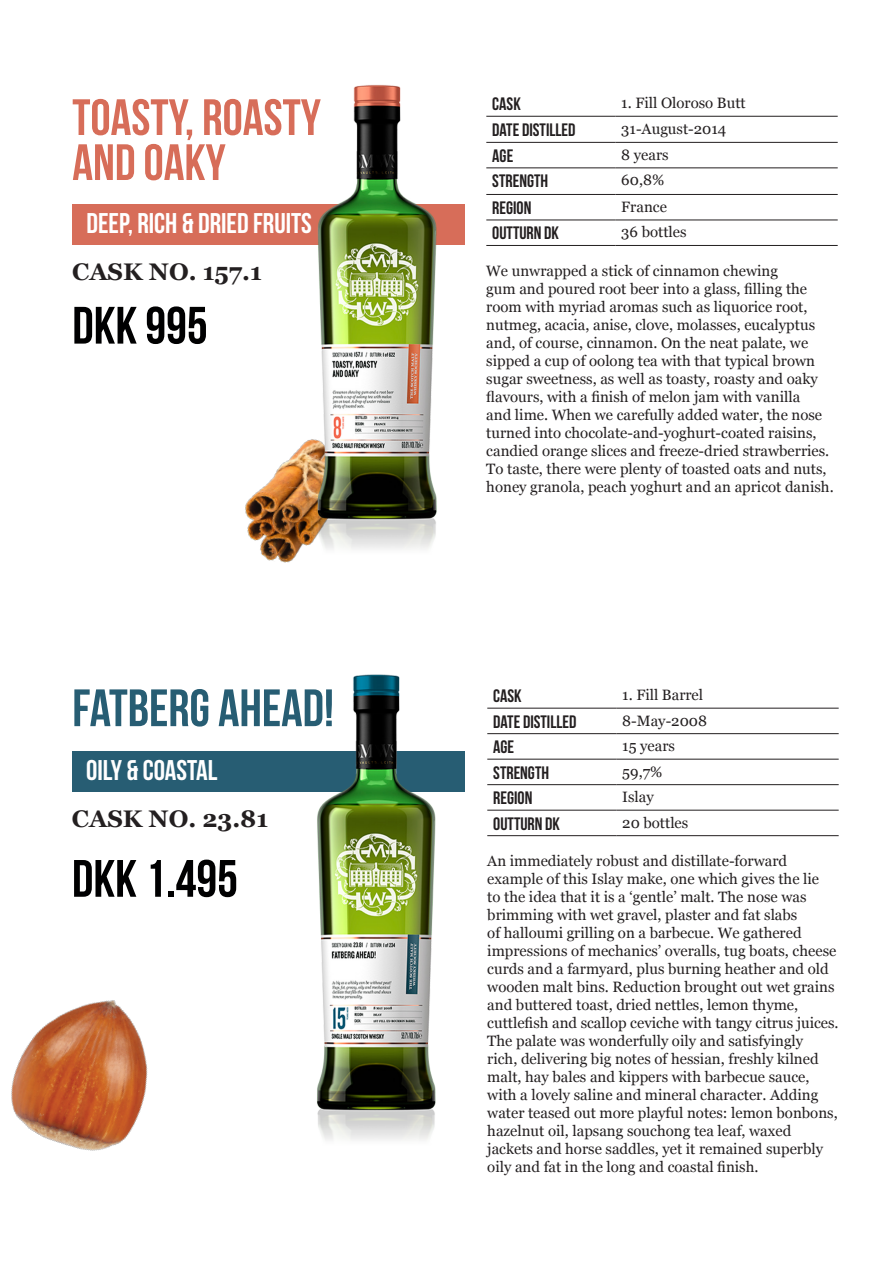
<style>
.page{position:relative;width:893px;height:1263px;background:#fff}
.page>*{position:absolute;margin:0;border:0;box-sizing:border-box;transform-origin:0 0}
.t1{font:700 52.5px "Bebas Neue";color:#000001}
.t2{font:700 52.5px "Bebas Neue";color:#275d73}
.t3{font:700 51px/45px "Bebas Neue";color:#d76d59}
.t4{font:700 28.5px "Bebas Neue";color:#fff}
.t5{font:700 24px "Georgia";color:#231f20}
.t6{font:700 18px "Bebas Neue";color:#231f20}
.t7{font:15px/18px "Georgia";color:#231f20}
</style>
<div class="page">
<img style="left:245px;top:439px;width:68px;height:124px">
<div style="left:72px;top:204px;width:393px;height:40px;background:#d76d59"></div>
<img style="left:313px;top:84px;width:127px;height:465px">
<hr style="left:486px;top:116px;width:129px;height:1px;background:#231f20">
<hr style="left:615px;top:116px;width:223px;height:1px;background:#231f20">
<hr style="left:486px;top:142px;width:129px;height:1px;background:#231f20">
<hr style="left:615px;top:142px;width:223px;height:1px;background:#231f20">
<hr style="left:486px;top:167px;width:129px;height:1px;background:#231f20">
<hr style="left:615px;top:167px;width:223px;height:1px;background:#231f20">
<hr style="left:486px;top:194px;width:129px;height:1px;background:#231f20">
<hr style="left:615px;top:194px;width:223px;height:1px;background:#231f20">
<hr style="left:486px;top:220px;width:129px;height:1px;background:#231f20">
<hr style="left:615px;top:220px;width:223px;height:1px;background:#231f20">
<hr style="left:486px;top:245px;width:129px;height:1px;background:#231f20">
<hr style="left:615px;top:245px;width:223px;height:1px;background:#231f20">
<div style="left:72px;top:751px;width:393px;height:40px;background:#275d73"></div>
<img style="left:313px;top:674px;width:126px;height:466px">
<hr style="left:487px;top:708px;width:129px;height:1px;background:#231f20">
<hr style="left:616px;top:708px;width:223px;height:1px;background:#231f20">
<hr style="left:487px;top:733px;width:129px;height:1px;background:#231f20">
<hr style="left:616px;top:733px;width:223px;height:1px;background:#231f20">
<hr style="left:487px;top:759px;width:129px;height:1px;background:#231f20">
<hr style="left:616px;top:759px;width:223px;height:1px;background:#231f20">
<hr style="left:487px;top:784px;width:129px;height:1px;background:#231f20">
<hr style="left:616px;top:784px;width:223px;height:1px;background:#231f20">
<hr style="left:487px;top:810px;width:129px;height:1px;background:#231f20">
<hr style="left:616px;top:810px;width:223px;height:1px;background:#231f20">
<hr style="left:487px;top:835px;width:129px;height:1px;background:#231f20">
<hr style="left:616px;top:835px;width:223px;height:1px;background:#231f20">
<img style="left:11px;top:1000px;width:137px;height:151px">
<p class="t3" style="left:72px;top:94px;width:250px">TOASTY, ROASTY<br>AND OAKY</p>
<p class="t4" style="left:86px;top:207px;width:227px">DEEP, RICH &amp; DRIED FRUITS</p>
<p class="t5" style="left:72px;top:253px;width:191px">CASK NO. 157.1</p>
<p class="t1" style="left:72px;top:297px;width:137px">DKK 995</p>
<p class="t2" style="left:72px;top:679px;width:263px">FATBERG AHEAD!</p>
<p class="t4" style="left:86px;top:755px;width:133px">OILY &amp; COASTAL</p>
<p class="t5" style="left:72px;top:800px;width:198px">CASK NO. 23.81</p>
<p class="t1" style="left:72px;top:850px;width:167px">DKK 1.495</p>
<p class="t6" style="left:492px;top:94px;width:30px">CASK</p>
<p class="t7" style="left:621px;top:93px;width:126px">1. Fill Oloroso Butt</p>
<p class="t6" style="left:492px;top:120px;width:85px">DATE DISTILLED</p>
<p class="t7" style="left:621px;top:119px;width:107px">31-August-2014</p>
<p class="t6" style="left:492px;top:146px;width:22px">AGE</p>
<p class="t7" style="left:621px;top:145px;width:49px">8 years</p>
<p class="t6" style="left:492px;top:171px;width:57px">STRENGTH</p>
<p class="t7" style="left:621px;top:170px;width:44px">60,8%</p>
<p class="t6" style="left:492px;top:198px;width:41px">REGION</p>
<p class="t7" style="left:621px;top:197px;width:47px">France</p>
<p class="t6" style="left:492px;top:223px;width:68px">OUTTURN DK</p>
<p class="t7" style="left:621px;top:222px;width:67px">36 bottles</p>
<p class="t7" style="left:486px;top:261px;width:349px">We unwrapped a stick of cinnamon chewing<br>gum and poured root beer into a glass, filling the room with myriad aromas such as liquorice root, nutmeg, acacia, anise, clove, molasses, eucalyptus and, of course, cinnamon. On the neat palate, we sipped a cup of oolong tea with that typical brown sugar sweetness, as well as toasty, roasty and oaky flavours, with a finish of melon jam with vanilla<br>and lime. When we carefully added water, the nose turned into chocolate-and-yoghurt-coated raisins, candied orange slices and freeze-dried strawberries.<br>To taste, there were plenty of toasted oats and nuts, honey granola, peach yoghurt and an apricot danish.</p>
<p class="t6" style="left:493px;top:686px;width:30px">CASK</p>
<p class="t7" style="left:622px;top:685px;width:82px">1. Fill Barrel</p>
<p class="t6" style="left:493px;top:711px;width:85px">DATE DISTILLED</p>
<p class="t7" style="left:622px;top:711px;width:86px">8-May-2008</p>
<p class="t6" style="left:493px;top:737px;width:22px">AGE</p>
<p class="t7" style="left:622px;top:736px;width:54px">15 years</p>
<p class="t6" style="left:493px;top:762px;width:57px">STRENGTH</p>
<p class="t7" style="left:622px;top:762px;width:42px">59,7%</p>
<p class="t6" style="left:493px;top:788px;width:41px">REGION</p>
<p class="t7" style="left:622px;top:787px;width:33px">Islay</p>
<p class="t6" style="left:493px;top:813px;width:68px">OUTTURN DK</p>
<p class="t7" style="left:622px;top:813px;width:68px">20 bottles</p>
<p class="t7" style="left:487px;top:851px;width:353px">An immediately robust and distillate-forward example of this Islay make, one which gives the lie<br>to the idea that it is a ‘gentle’ malt. The nose was brimming with wet gravel, plaster and fat slabs<br>of halloumi grilling on a barbecue. We gathered impressions of mechanics’ overalls, tug boats, cheese curds and a farmyard, plus burning heather and old wooden malt bins. Reduction brought out wet grains and buttered toast, dried nettles, lemon thyme, cuttlefish and scallop ceviche with tangy citrus juices.<br>The palate was wonderfully oily and satisfyingly<br>rich, delivering big notes of hessian, freshly kilned malt, hay bales and kippers with barbecue sauce, with a lovely saline and mineral character. Adding water teased out more playful notes: lemon bonbons, hazelnut oil, lapsang souchong tea leaf, waxed jackets and horse saddles, yet it remained superbly oily and fat in the long and coastal finish.</p>
</div>
